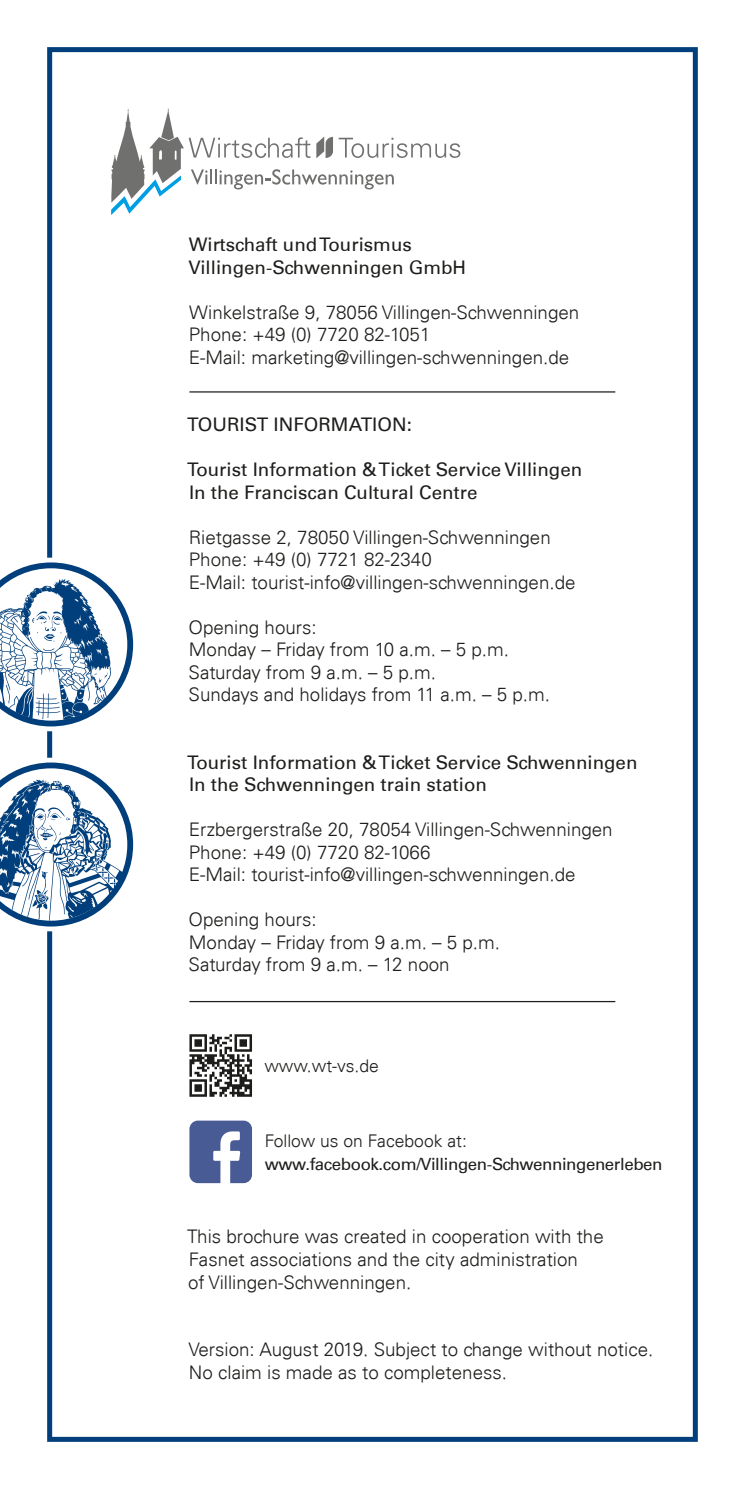
<style>
.page{position:relative;width:745px;height:1489px;background:#fff}
.page>*{position:absolute;margin:0;border:0;box-sizing:border-box;transform-origin:0 0}
.t1{font:300 18.75px/22.5px "Univers 45";color:#1d1d1b}
.t2{font:18.75px/22.5px "Univers 55 Roman";color:#1d1d1b}
.t3{font:300 17.5px "Univers 45";color:#1d1d1b}
.t4{font:17px "Univers 55 Roman";letter-spacing:-.025em;color:#1d1d1b}
</style>
<div class="page">
<div style="left:47px;top:47px;width:650px;height:1394px;border:5px solid #003f7b"></div>
<svg style="left:189px;top:1034px;width:63px;height:62px"></svg>
<svg style="left:189px;top:1120px;width:63px;height:63px"></svg>
<hr style="left:189px;top:391px;width:426px;height:1px;background:#1d1d1b">
<hr style="left:189px;top:1000px;width:426px;height:2px;background:#1d1d1b">
<svg style="left:111px;top:109px;width:349px;height:106px"></svg>
<svg style="left:0;top:557px;width:134px;height:174px"></svg>
<svg style="left:0;top:757px;width:134px;height:174px"></svg>
<p class="t2" style="left:188px;top:233px;width:279px">Wirtschaft und Tourismus<br>Villingen-Schwenningen GmbH</p>
<p class="t1" style="left:189px;top:301px;width:392px">Winkelstraße 9, 78056 Villingen-Schwenningen<br>Phone: +49 (0) 7720 82-1051<br>E-Mail: marketing@villingen-schwenningen.de</p>
<p class="t2" style="left:187px;top:413px;width:226px">TOURIST INFORMATION:</p>
<p class="t2" style="left:187px;top:458px;width:396px">Tourist Information &amp; Ticket Service Villingen<br>In the Franciscan Cultural Centre</p>
<p class="t1" style="left:189px;top:526px;width:388px">Rietgasse 2, 78050 Villingen-Schwenningen<br>Phone: +49 (0) 7721 82-2340<br>E-Mail: tourist-info@villingen-schwenningen.de</p>
<p class="t1" style="left:188px;top:616px;width:363px">Opening hours:<br>Monday – Friday from 10 a.m. – 5 p.m.<br>Saturday from 9 a.m. – 5 p.m.<br>Sundays and holidays from 11 a.m. – 5 p.m.</p>
<p class="t2" style="left:187px;top:751px;width:451px">Tourist Information &amp; Ticket Service Schwenningen<br>In the Schwenningen train station</p>
<p class="t1" style="left:189px;top:818px;width:425px">Erzbergerstraße 20, 78054 Villingen-Schwenningen<br>Phone: +49 (0) 7720 82-1066<br>E-Mail: tourist-info@villingen-schwenningen.de</p>
<p class="t1" style="left:188px;top:908px;width:313px">Opening hours:<br>Monday – Friday from 9 a.m. – 5 p.m.<br>Saturday from 9 a.m. – 12 noon</p>
<p class="t3" style="left:264px;top:1055px;width:116px">www.wt-vs.de</p>
<p class="t3" style="left:264px;top:1130px;width:203px">Follow us on Facebook at:</p>
<p class="t4" style="left:265px;top:1153px;width:399px">www.facebook.com/Villingen-Schwenningenerleben</p>
<p class="t1" style="left:187px;top:1225px;width:418px">This brochure was created in cooperation with the<br>Fasnet associations and the city administration<br>of Villingen-Schwenningen.</p>
<p class="t1" style="left:188px;top:1337px;width:466px">Version: August 2019. Subject to change without notice.<br>No claim is made as to completeness.</p>
</div>
